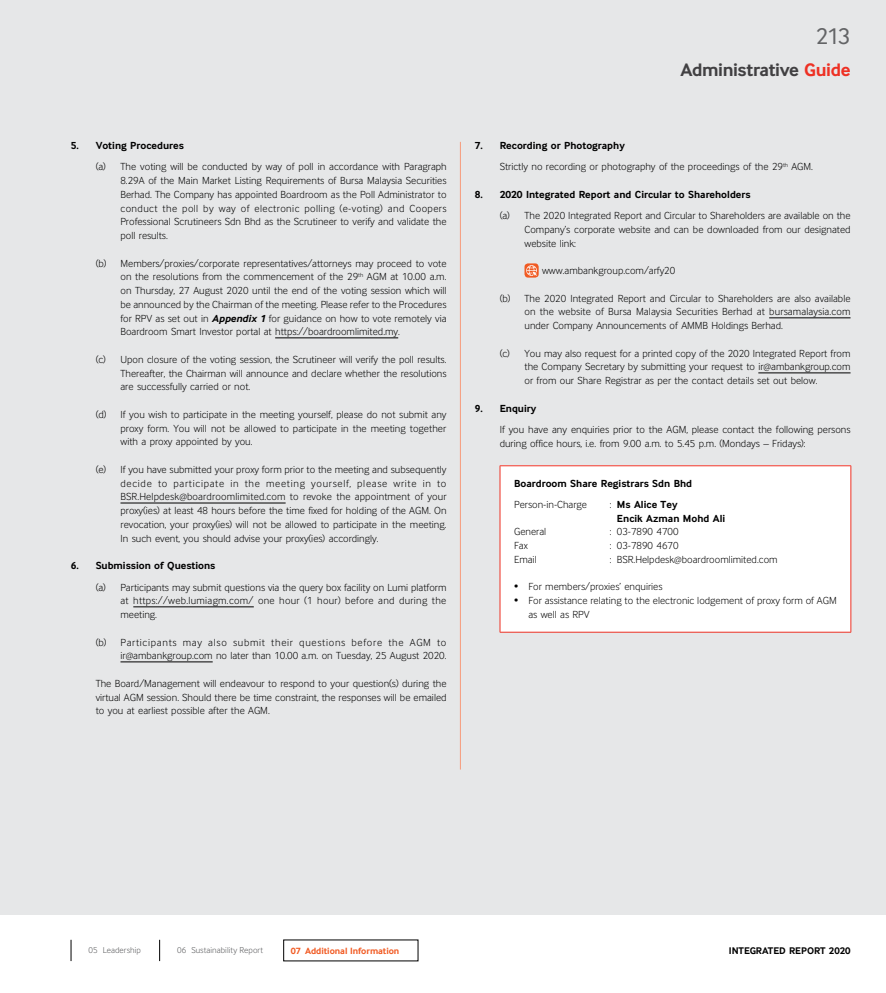
<style>
.page{position:relative;width:886px;height:993px;background:#fff}
.page>*{position:absolute;margin:0;border:0;box-sizing:border-box;transform-origin:0 0}
.t1{font:23.75px "Inter Face";color:#636466}
.t2{font:700 18.75px "Inter Face";letter-spacing:-.025em;color:#414042}
.t3{font:300 10.62px/13.8px "Inter Face";color:#000;text-align:justify}
.t4{font:700 10.62px/13.8px "Inter Face";color:#000}
.t5{font:300 10.62px/13.8px "Inter Face";letter-spacing:.065em;color:#000;text-align:right}
.t6{font:700 10px "Inter Face";color:#000}
.t7{font:700 9.38px "Inter Face";letter-spacing:-.005em;color:#f15a22}
.t8{font:300 8.75px "Inter Face";letter-spacing:.005em;color:#58595b}
.s1{font-weight:700;font-style:italic}
.s2{font-family:"Myriad Pro"}
.s3{color:#ee3124}
.s4{font-weight:700}
.s5{font-weight:300}
</style>
<div class="page">
<div style="left:0;top:0;width:886px;height:914px;background:#e6e7e8"></div>
<svg style="left:71px;top:939px;width:1px;height:21px"></svg>
<svg style="left:159px;top:939px;width:1px;height:21px"></svg>
<hr style="left:460px;top:142px;width:1px;height:627px;background:#f79b7b">
<hr style="left:275px;top:337px;width:123px;height:1px;background:#000">
<hr style="left:120px;top:502px;width:166px;height:1px;background:#000">
<hr style="left:133px;top:606px;width:121px;height:1px;background:#000">
<hr style="left:120px;top:661px;width:93px;height:1px;background:#000">
<hr style="left:769px;top:317px;width:81px;height:1px;background:#000">
<hr style="left:758px;top:372px;width:92px;height:1px;background:#000">
<div style="left:524px;top:263px;width:15px;height:14px;background:#f15a22;border-radius:4px"></div>
<svg style="left:526px;top:265px;width:11px;height:11px"></svg>
<div style="left:500px;top:465px;width:351px;height:167px;background:#fff"></div>
<hr style="left:500px;top:465px;width:351px;height:1px;background:#ee3124">
<hr style="left:500px;top:466px;width:1px;height:165px;background:#ee3124">
<hr style="left:850px;top:466px;width:1px;height:165px;background:#ee3124">
<hr style="left:500px;top:631px;width:351px;height:1px;background:#ee3124">
<p class="t4" style="left:71px;top:138px;width:114px">5. Voting Procedures</p>
<p class="t3" style="left:120px;top:159px;width:328px;text-indent:-25px">(a) The voting will be conducted by way of poll in accordance with Paragraph 8.29A of the Main Market Listing Requirements of Bursa Malaysia Securities Berhad. The Company has appointed Boardroom as the Poll Administrator to conduct the poll by way of electronic polling (e-voting) and Coopers Professional Scrutineers Sdn Bhd as the Scrutineer to verify and validate the poll results.</p>
<p class="t3" style="left:120px;top:256px;width:328px;text-indent:-25px">(b) Members/proxies/corporate representatives/attorneys may proceed to vote on the resolutions from the commencement of the 29<sup>th</sup> AGM at 10.00 a.m. on Thursday, 27 August 2020 until the end of the voting session which will be announced by the Chairman of the meeting. Please refer to the Procedures for RPV as set out in <span class="s1">Appendix 1</span> for guidance on how to vote remotely via Boardroom Smart Investor portal at https://boardroomlimited.my.</p>
<p class="t3" style="left:120px;top:352px;width:327px;text-indent:-25px">(c) Upon closure of the voting session, the Scrutineer will verify the poll results.<br>Thereafter, the Chairman will announce and declare whether the resolutions are successfully carried or not.</p>
<p class="t3" style="left:120px;top:407px;width:328px;text-indent:-25px">(d) If you wish to participate in the meeting yourself, please do not submit any proxy form. You will not be allowed to participate in the meeting together with a proxy appointed by you.</p>
<p class="t3" style="left:120px;top:462px;width:328px;text-indent:-25px">(e) If you have submitted your proxy form prior to the meeting and subsequently decide to participate in the meeting yourself, please write in to BSR.Helpdesk<span class="s2">@</span>boardroomlimited.com to revoke the appointment of your proxy(ies) at least 48 hours before the time fixed for holding of the AGM. On revocation, your proxy(ies) will not be allowed to participate in the meeting.<br>In such event, you should advise your proxy(ies) accordingly.</p>
<p class="t4" style="left:71px;top:558px;width:146px">6. Submission of Questions</p>
<p class="t3" style="left:120px;top:579px;width:328px;text-indent:-25px">(a) Participants may submit questions via the query box facility on Lumi platform at https://web.lumiagm.com/ one hour (1 hour) before and during the meeting.</p>
<p class="t5" style="left:96px;top:634px;width:352px">(b) Participants may also submit their questions before the AGM to ir<span class="s2">@</span>ambankgroup.com no later than 10.00 a.m. on Tuesday, 25 August 2020.</p>
<p class="t3" style="left:96px;top:675px;width:352px">The Board/Management will endeavour to respond to your question(s) during the virtual AGM session. Should there be time constraint, the responses will be emailed to you at earliest possible after the AGM.</p>
<h1 class="t1" style="left:816px;top:21px;width:36px">213</h1>
<h2 class="t2" style="left:681px;top:58px;width:171px">Administrative <span class="s3">Guide</span></h2>
<p class="t3" style="left:500px;top:134px;width:315px;line-height:21.2px;text-indent:-25px"><span class="s4">7. Recording or Photography<br></span>Strictly no recording or photography of the proceedings of the 29<sup>th</sup> AGM.</p>
<p class="t4" style="left:475px;top:187px;width:277px">8. 2020 Integrated Report and Circular to Shareholders</p>
<p class="t3" style="left:524px;top:208px;width:328px;text-indent:-25px">(a) The 2020 Integrated Report and Circular to Shareholders are available on the Company’s corporate website and can be downloaded from our designated website link:</p>
<p class="t3" style="left:542px;top:263px;width:135px">www.ambankgroup.com/arfy20</p>
<p class="t3" style="left:524px;top:291px;width:328px;text-indent:-25px">(b) The 2020 Integrated Report and Circular to Shareholders are also available on the website of Bursa Malaysia Securities Berhad at bursamalaysia.com under Company Announcements of AMMB Holdings Berhad.</p>
<p class="t3" style="left:524px;top:346px;width:327px;text-indent:-25px">(c) You may also request for a printed copy of the 2020 Integrated Report from the Company Secretary by submitting your request to ir<span class="s2">@</span>ambankgroup.com or from our Share Registrar as per the contact details set out below.</p>
<p class="t4" style="left:475px;top:401px;width:63px">9. Enquiry</p>
<p class="t3" style="left:500px;top:422px;width:352px">If you have any enquiries prior to the AGM, please contact the following persons during office hours, i.e. from 9.00 a.m. to 5.45 p.m. (Mondays – Fridays):</p>
<p class="t4" style="left:514px;top:476px;width:179px">Boardroom Share Registrars Sdn Bhd</p>
<p class="t3" style="left:514px;top:497px;width:74px">Person-in-Charge</p>
<p class="t4" style="left:617px;top:497px;width:110px;text-indent:-7px"><span class="s5">:</span> Ms Alice Tey<br>Encik Azman Mohd Ali</p>
<p class="t3" style="left:514px;top:524px;width:34px">General</p>
<p class="t3" style="left:610px;top:524px;width:70px">: 03-7890 4700</p>
<p class="t3" style="left:514px;top:538px;width:15px">Fax</p>
<p class="t3" style="left:610px;top:538px;width:70px">: 03-7890 4670</p>
<p class="t3" style="left:514px;top:552px;width:24px">Email</p>
<p class="t3" style="left:610px;top:552px;width:169px">: BSR.Helpdesk<span class="s2">@</span>boardroomlimited.com</p>
<p class="t3" style="left:514px;top:579px;width:150px">• For members/proxies’ enquiries</p>
<p class="t3" style="left:528px;top:593px;width:310px;text-indent:-14px">• For assistance relating to the electronic lodgement of proxy form of AGM as well as RPV</p>
<p class="t8" style="left:89px;top:944px;width:54px">05 Leadership</p>
<p class="t8" style="left:177px;top:944px;width:87px">06 Sustainability Report</p>
<p class="t7" style="left:291px;top:944px;width:110px">07 Additional Information</p>
<p class="t6" style="left:729px;top:943px;width:123px">INTEGRATED REPORT 2020</p>
</div>
